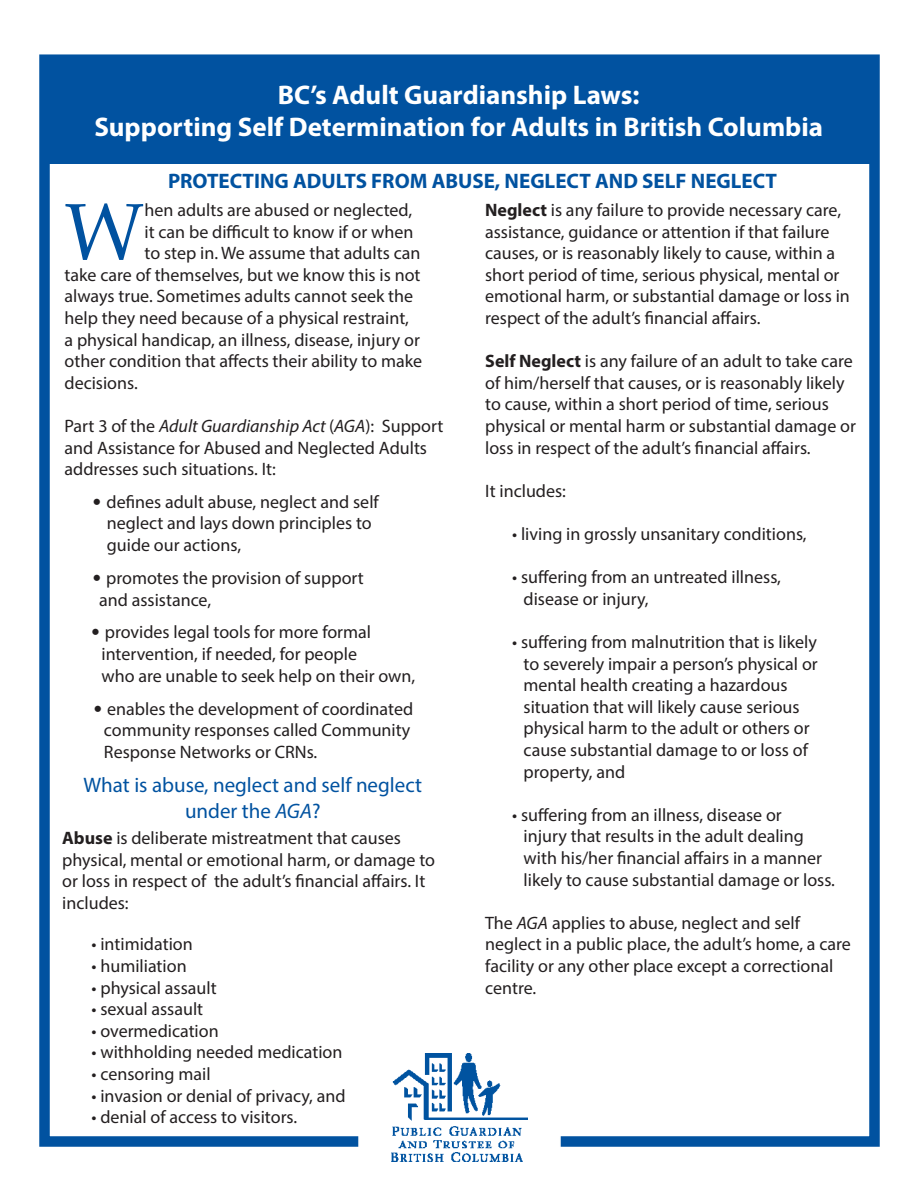
<style>
.page{position:relative;width:918px;height:1188px;background:#fff}
.page>*{position:absolute;margin:0;border:0;box-sizing:border-box;transform-origin:0 0}
.t1{font:80.1px "Palatino Linotype";color:#0152a0}
.t2{font:700 27px "Myriad Pro";color:#fff}
.t3{font:700 21px "Myriad Pro";color:#0152a0}
.t4{font:21px/25.2px "Myriad Pro";color:#0152a0;text-align:center}
.t5{font:18px/21.6px "Myriad Pro";color:#231f20}
.s1{font-style:italic}
.s2{font-family:"Palatino Linotype"}
.s3{font-weight:700}
</style>
<div class="page">
<div style="left:39px;top:54px;width:841px;height:1093px;border:10px solid #0152a0"></div>
<div style="left:47px;top:56px;width:823px;height:108px;background:#0152a0"></div>
<div style="left:358px;top:1114px;width:203px;height:52px;background:#fff"></div>
<img style="left:392px;top:1054px;width:136px;height:108px">
<p class="t2" style="left:278px;top:77px;width:363px">BC’s Adult Guardianship Laws:</p>
<p class="t2" style="left:94px;top:109px;width:730px">Supporting Self Determination for Adults in British Columbia</p>
<p class="t3" style="left:168px;top:167px;width:611px">PROTECTING ADULTS FROM ABUSE, NEGLECT AND SELF NEGLECT</p>
<p class="t1" style="left:65px;top:175px;width:82px">W</p>
<p class="t5" style="left:145px;top:199px;width:269px">hen adults are abused or neglected,</p>
<p class="t5" style="left:145px;top:220px;width:270px">it can be difficult to know if or when</p>
<p class="t5" style="left:65px;top:242px;width:359px;text-indent:80px">to step in. We assume that adults can take care of themselves, but we know this is not always true. Sometimes adults cannot seek the help they need because of a physical restraint,<br>a physical handicap, an illness, disease, injury or other condition that affects their ability to make decisions.</p>
<p class="t5" style="left:65px;top:415px;width:380px">Part 3 of the <span class="s1">Adult Guardianship Act</span> (<span class="s1">AGA</span>): Support and Assistance for Abused and Neglected Adults</p>
<p class="t5" style="left:65px;top:458px;width:213px">addresses such situations. It:</p>
<p class="t5" style="left:92px;top:491px;width:289px"><span class="s2">•</span> defines adult abuse, neglect and self</p>
<p class="t5" style="left:107px;top:512px;width:266px">neglect and lays down principles to</p>
<p class="t5" style="left:107px;top:534px;width:136px">guide our actions,</p>
<p class="t5" style="left:92px;top:567px;width:274px"><span class="s2">•</span> promotes the provision of support</p>
<p class="t5" style="left:99px;top:589px;width:114px">and assistance,</p>
<p class="t5" style="left:90px;top:621px;width:283px"><span class="s2">•</span> provides legal tools for more formal</p>
<p class="t5" style="left:101px;top:643px;width:257px">intervention, if needed, for people</p>
<p class="t5" style="left:101px;top:664px;width:315px">who are unable to seek help on their own,</p>
<p class="t5" style="left:92px;top:697px;width:322px"><span class="s2">•</span> enables the development of coordinated</p>
<p class="t5" style="left:104px;top:719px;width:308px">community responses called Community</p>
<p class="t5" style="left:104px;top:741px;width:215px">Response Networks or CRNs.</p>
<p class="t4" style="left:84px;top:772px;width:340px">What is abuse, neglect and self neglect under the <span class="s1">AGA</span>?</p>
<p class="t5" style="left:62px;top:827px;width:374px"><span class="s3">Abuse</span> is deliberate mistreatment that causes physical, mental or emotional harm, or damage to or loss in respect of the adult’s financial affairs. It includes:</p>
<p class="t5" style="left:92px;top:933px;width:103px">• intimidation</p>
<p class="t5" style="left:92px;top:955px;width:97px">• humiliation</p>
<p class="t5" style="left:92px;top:976px;width:127px">• physical assault</p>
<p class="t5" style="left:92px;top:998px;width:113px">• sexual assault</p>
<p class="t5" style="left:92px;top:1020px;width:129px">• overmedication</p>
<p class="t5" style="left:92px;top:1041px;width:252px">• withholding needed medication</p>
<p class="t5" style="left:92px;top:1063px;width:121px">• censoring mail</p>
<p class="t5" style="left:92px;top:1084px;width:255px">• invasion or denial of privacy, and</p>
<p class="t5" style="left:92px;top:1106px;width:207px">• denial of access to visitors.</p>
<p class="t5" style="left:485px;top:199px;width:366px"><span class="s3">Neglect</span> is any failure to provide necessary care, assistance, guidance or attention if that failure causes, or is reasonably likely to cause, within a short period of time, serious physical, mental or emotional harm, or substantial damage or loss in respect of the adult’s financial affairs.</p>
<p class="t5" style="left:485px;top:350px;width:372px"><span class="s3">Self Neglect</span> is any failure of an adult to take care of him/herself that causes, or is reasonably likely to cause, within a short period of time, serious physical or mental harm or substantial damage or loss in respect of the adult’s financial affairs.</p>
<p class="t5" style="left:485px;top:480px;width:82px">It includes:</p>
<p class="t5" style="left:512px;top:523px;width:296px">• living in grossly unsanitary conditions,</p>
<p class="t5" style="left:524px;top:566px;width:259px;text-indent:-11px">• suffering from an untreated illness, disease or injury,</p>
<p class="t5" style="left:512px;top:631px;width:306px">• suffering from malnutrition that is likely</p>
<p class="t5" style="left:524px;top:652px;width:296px">to severely impair a person’s physical or</p>
<p class="t5" style="left:524px;top:674px;width:266px">mental health creating a hazardous</p>
<p class="t5" style="left:524px;top:696px;width:278px">situation that will likely cause serious</p>
<p class="t5" style="left:524px;top:717px;width:288px">physical harm to the adult or others or</p>
<p class="t5" style="left:524px;top:739px;width:286px">cause substantial damage to or loss of</p>
<p class="t5" style="left:524px;top:760px;width:103px">property, and</p>
<p class="t5" style="left:512px;top:804px;width:271px">• suffering from an illness, disease or</p>
<p class="t5" style="left:524px;top:825px;width:282px">injury that results in the adult dealing</p>
<p class="t5" style="left:524px;top:847px;width:300px">with his/her financial affairs in a manner</p>
<p class="t5" style="left:524px;top:868px;width:313px">likely to cause substantial damage or loss.</p>
<p class="t5" style="left:485px;top:912px;width:367px">The <span class="s1">AGA</span> applies to abuse, neglect and self neglect in a public place, the adult’s home, a care facility or any other place except a correctional centre.</p>
</div>
